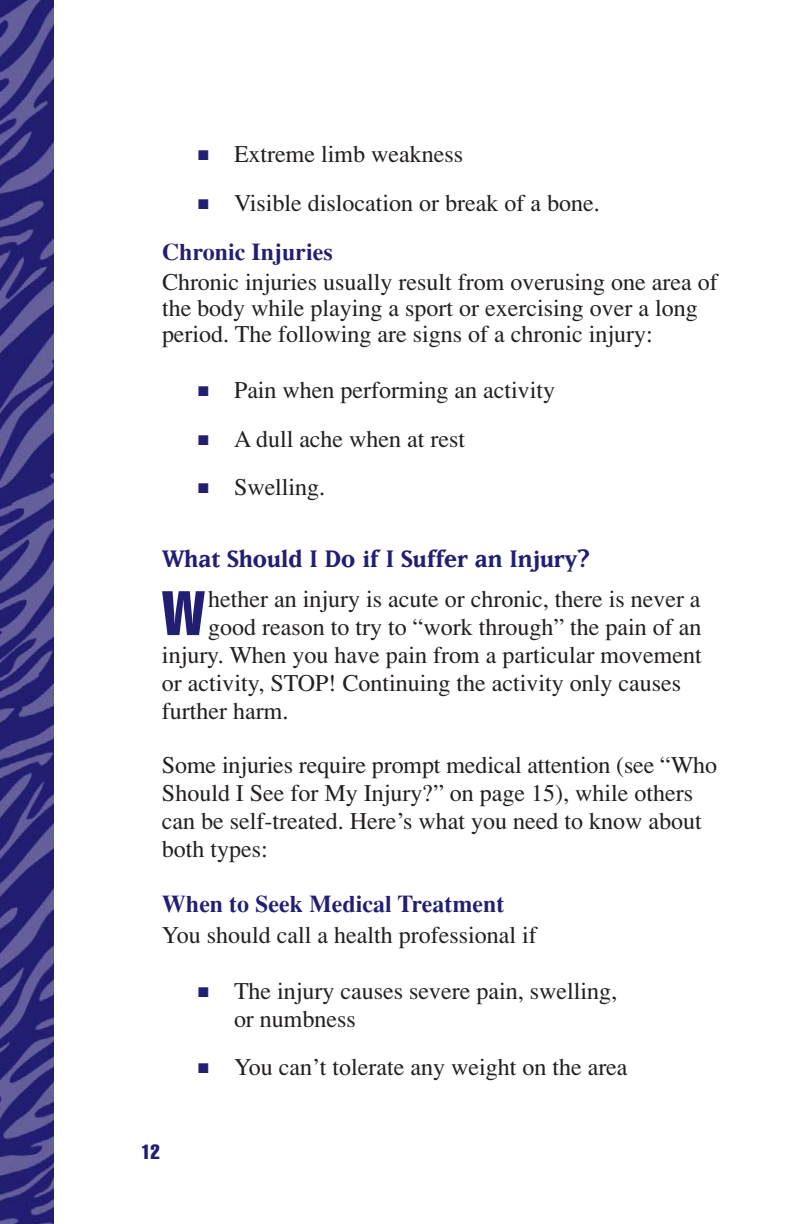
<style>
.page{position:relative;width:792px;height:1224px;background:#fff}
.page>*{position:absolute;margin:0;border:0;box-sizing:border-box;transform-origin:0 0}
.t1{font:extra-condensed 61px "Swiss 911 BT";color:#221e72}
.t2{font:700 28px "Matrix";color:#221e72}
.t3{font:24px/28px "Times";color:#231f20}
.t4{font:700 24px "Times";color:#221e72}
.t5{font:extra-condensed 20px "Swiss 911 BT";color:#221e72}
.s1{color:#221e72}
.s2{font-weight:700;color:#221e72}
</style>
<div class="page">
<img style="left:0;top:0;width:54px;height:1224px">
<p class="t3" style="left:198px;top:143px;width:267px"><span class="s1">■</span> Extreme limb weakness</p>
<p class="t3" style="left:162px;top:180px;width:439px;line-height:49px;text-indent:36px"><span class="s1">■</span> Visible dislocation or break of a bone.<br><span class="s2">Chronic Injuries</span></p>
<p class="t3" style="left:162px;top:272px;width:557px;line-height:26px">Chronic injuries usually result from overusing one area of the body while playing a sport or exercising over a long period. The following are signs of a chronic injury:</p>
<p class="t3" style="left:198px;top:379px;width:359px"><span class="s1">■</span> Pain when performing an activity</p>
<p class="t3" style="left:198px;top:427px;width:269px"><span class="s1">■</span> A dull ache when at rest</p>
<p class="t3" style="left:198px;top:475px;width:129px"><span class="s1">■</span> Swelling.</p>
<p class="t2" style="left:162px;top:550px;width:430px">What Should I Do if I Suffer an Injury?</p>
<h1 class="t1" style="left:162px;top:591px;width:45px">W</h1>
<p class="t3" style="left:208px;top:587px;width:494px">hether an injury is acute or chronic, there is never a</p>
<p class="t3" style="left:208px;top:615px;width:495px">good reason to try to “work through” the pain of an</p>
<p class="t3" style="left:162px;top:643px;width:541px">injury. When you have pain from a particular movement</p>
<p class="t3" style="left:162px;top:671px;width:521px">or activity, STOP! Continuing the activity only causes</p>
<p class="t3" style="left:162px;top:699px;width:128px">further harm.</p>
<p class="t3" style="left:162px;top:753px;width:557px">Some injuries require prompt medical attention (see “Who Should I See for My Injury?” on page 15), while others can be self-treated. Here’s what you need to know about both types:</p>
<p class="t4" style="left:162px;top:895px;width:344px">When to Seek Medical Treatment</p>
<p class="t3" style="left:162px;top:923px;width:376px">You should call a health professional if</p>
<p class="t3" style="left:234px;top:979px;width:385px;text-indent:-36px"><span class="s1">■</span> The injury causes severe pain, swelling, or numbness</p>
<p class="t3" style="left:198px;top:1055px;width:431px"><span class="s1">■</span> You can’t tolerate any weight on the area</p>
<p class="t5" style="left:141px;top:1145px;width:20px">12</p>
</div>
